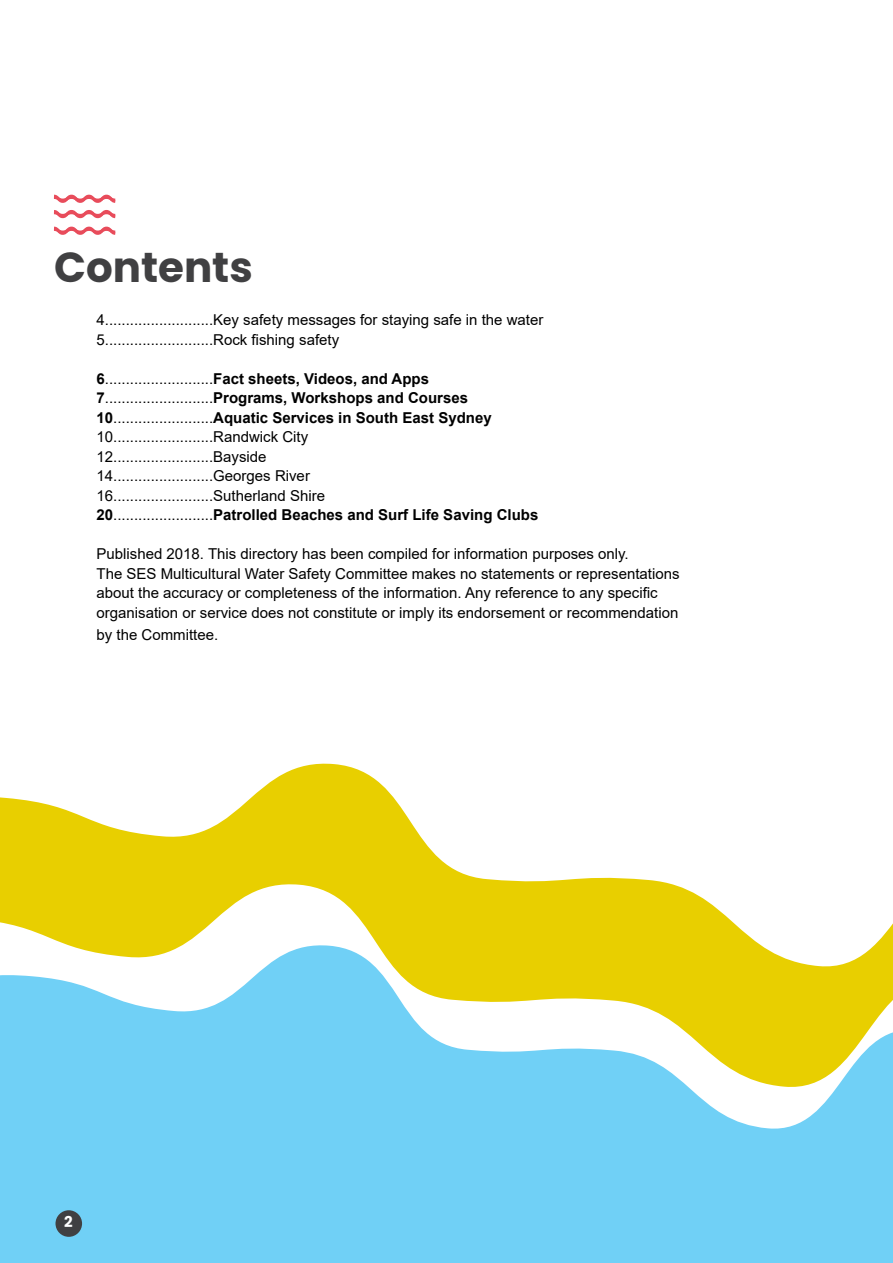
<style>
.page{position:relative;width:893px;height:1263px;background:#fff}
.page>*{position:absolute;margin:0;border:0;box-sizing:border-box;transform-origin:0 0}
.t1{font:700 42px "Poppins";color:#404042}
.t2{font:15px/19.5px "Arial";color:#000}
.t3{font:700 15px "Poppins";color:#fff}
.s1{font-weight:700}
</style>
<div class="page">
<svg style="left:0;top:763px;width:474px;height:114px;fill:#e8cf00"></svg>
<svg style="left:0;top:877px;width:893px;height:62px;fill:#e8cf00"></svg>
<svg style="left:0;top:939px;width:893px;height:324px;background:#94d6d2"></svg>
<svg style="left:54px;top:194px;width:62px;height:41px"></svg>
<div style="left:56px;top:1210px;width:26px;height:27px;background:#404042;border-radius:50%"></div>
<h1 class="t1" style="left:54px;top:248px;width:200px">Contents</h1>
<p class="t2" style="left:97px;top:312px;width:448px">4..........................Key safety messages for staying safe in the water<br>5..........................Rock fishing safety</p>
<p class="t2" style="left:97px;top:370px;width:443px"><span class="s1">6</span>..........................<span class="s1">Fact sheets, Videos, and Apps 7</span>..........................<span class="s1">Programs, Workshops and Courses 10</span>........................<span class="s1">Aquatic Services in South East Sydney </span>10........................Randwick City<br>12........................Bayside<br>14........................Georges River<br>16........................Sutherland Shire<br><span class="s1">20</span>........................<span class="s1">Patrolled Beaches and Surf Life Saving Clubs</span></p>
<p class="t2" style="left:97px;top:546px;width:584px">Published 2018. This directory has been compiled for information purposes only.<br>The SES Multicultural Water Safety Committee makes no statements or representations about the accuracy or completeness of the information. Any reference to any specific organisation or service does not constitute or imply its endorsement or recommendation</p>
<p class="t2" style="left:97px;top:626px;width:123px">by the Committee.</p>
<p class="t3" style="left:64px;top:1215px;width:10px">2</p>
</div>
